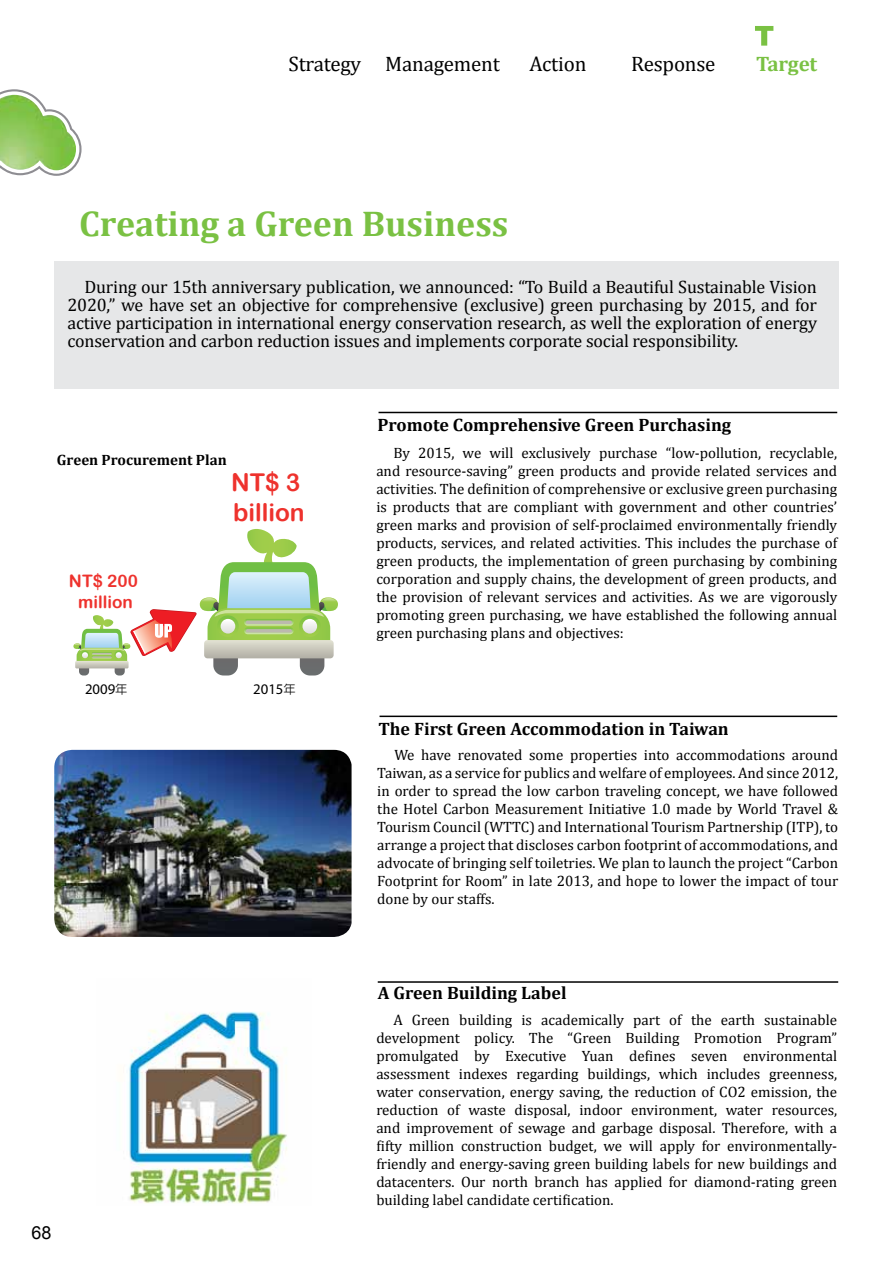
<style>
.page{position:relative;width:893px;height:1263px;background:#fff}
.page>*{position:absolute;margin:0;border:0;box-sizing:border-box;transform-origin:0 0}
.t1{font:700 36px "Cambria";color:#7ac143}
.t2{font:24.6px/29.5px "Arial Rounded MT Bold";color:#ee322d}
.t3{font:21px "Cambria";letter-spacing:-.01em;color:#000}
.t4{font:700 21px "Cambria";letter-spacing:-.01em;color:#7ac143}
.t5{font:18px/18px "Cambria";letter-spacing:-.01em;color:#000;text-align:justify}
.t6{font:700 18px "Cambria";color:#000}
.t7{font:18px "Arial";color:#000}
.t8{font:17.25px/20.7px "Arial Rounded MT Bold";color:#ee322d;text-align:center}
.t9{font:15px/18px "Cambria";color:#000;text-align:justify}
.t10{font:700 15px "Cambria";color:#000}
.t11{font:14.7px "Myriad Pro";color:#000}
.s1{font-family:"Lin Gothic";font-weight:500;font-size:12.3px}
</style>
<div class="page">
<svg style="left:0;top:89px;width:82px;height:87px"></svg>
<img style="left:0;top:95px;width:76px;height:75px">
<hr style="left:379px;top:412px;width:458px;height:1px;background:#000">
<div style="left:54px;top:261px;width:784px;height:128px;background:#e6e7e8"></div>
<hr style="left:378px;top:981px;width:460px;height:2px;background:#000">
<hr style="left:380px;top:716px;width:457px;height:1px;background:#000">
<img style="left:54px;top:750px;width:298px;height:187px">
<img style="left:128px;top:1011px;width:159px;height:193px">
<svg style="left:73px;top:529px;width:265px;height:146px"></svg>
<svg style="left:755px;top:26px;width:18px;height:20px"></svg>
<h3 class="t3" style="left:288px;top:52px;width:213px">Strategy Management</h3>
<h3 class="t3" style="left:530px;top:52px;width:58px">Action</h3>
<h3 class="t3" style="left:631px;top:52px;width:86px">Response</h3>
<h3 class="t4" style="left:756px;top:49px;width:63px">Target</h3>
<h1 class="t1" style="left:79px;top:198px;width:431px">Creating a Green Business</h1>
<p class="t5" style="left:67px;top:278px;width:751px;text-indent:17px">During our 15th anniversary publication, we announced: “To Build a Beautiful Sustainable Vision 2020,” we have set an objective for comprehensive (exclusive) green purchasing by 2015, and for active participation in international energy conservation research, as well the exploration of energy conservation and carbon reduction issues and implements corporate social responsibility.</p>
<p class="t10" style="left:57px;top:449px;width:171px">Green Procurement Plan</p>
<p class="t8" style="left:69px;top:570px;width:70px">NT$ 200 million</p>
<h2 class="t2" style="left:231px;top:467px;width:75px">NT$ 3 billion</h2>
<p class="t11" style="left:85px;top:680px;width:44px">2009<span class="s1">年</span></p>
<p class="t11" style="left:253px;top:680px;width:44px">2015<span class="s1">年</span></p>
<p class="t7" style="left:31px;top:1221px;width:22px">68</p>
<p class="t6" style="left:377px;top:412px;width:355px">Promote Comprehensive Green Purchasing</p>
<p class="t9" style="left:376px;top:443px;width:462px;text-indent:17px">By 2015, we will exclusively purchase “low-pollution, recyclable, and resource-saving” green products and provide related services and activities. The definition of comprehensive or exclusive green purchasing is products that are compliant with government and other countries’ green marks and provision of self-proclaimed environmentally friendly products, services, and related activities. This includes the purchase of green products, the implementation of green purchasing by combining corporation and supply chains, the development of green products, and the provision of relevant services and activities. As we are vigorously promoting green purchasing, we have established the following annual green purchasing plans and objectives:</p>
<p class="t6" style="left:378px;top:716px;width:352px">The First Green Accommodation in Taiwan</p>
<p class="t9" style="left:377px;top:746px;width:462px;text-indent:17px">We have renovated some properties into accommodations around Taiwan, as a service for publics and welfare of employees. And since 2012, in order to spread the low carbon traveling concept, we have followed the Hotel Carbon Measurement Initiative 1.0 made by World Travel &amp; Tourism Council (WTTC) and International Tourism Partnership (ITP), to arrange a project that discloses carbon footprint of accommodations, and advocate of bringing self toiletries. We plan to launch the project “Carbon Footprint for Room” in late 2013, and hope to lower the impact of tour done by our staffs.</p>
<p class="t6" style="left:378px;top:980px;width:190px">A Green Building Label</p>
<p class="t9" style="left:376px;top:1011px;width:462px;text-indent:17px">A Green building is academically part of the earth sustainable development policy. The “Green Building Promotion Program” promulgated by Executive Yuan defines seven environmental assessment indexes regarding buildings, which includes greenness, water conservation, energy saving, the reduction of CO2 emission, the reduction of waste disposal, indoor environment, water resources, and improvement of sewage and garbage disposal. Therefore, with a fifty million construction budget, we will apply for environmentally&shy;friendly and energy-saving green building labels for new buildings and datacenters. Our north branch has applied for diamond-rating green building label candidate certification.</p>
</div>
